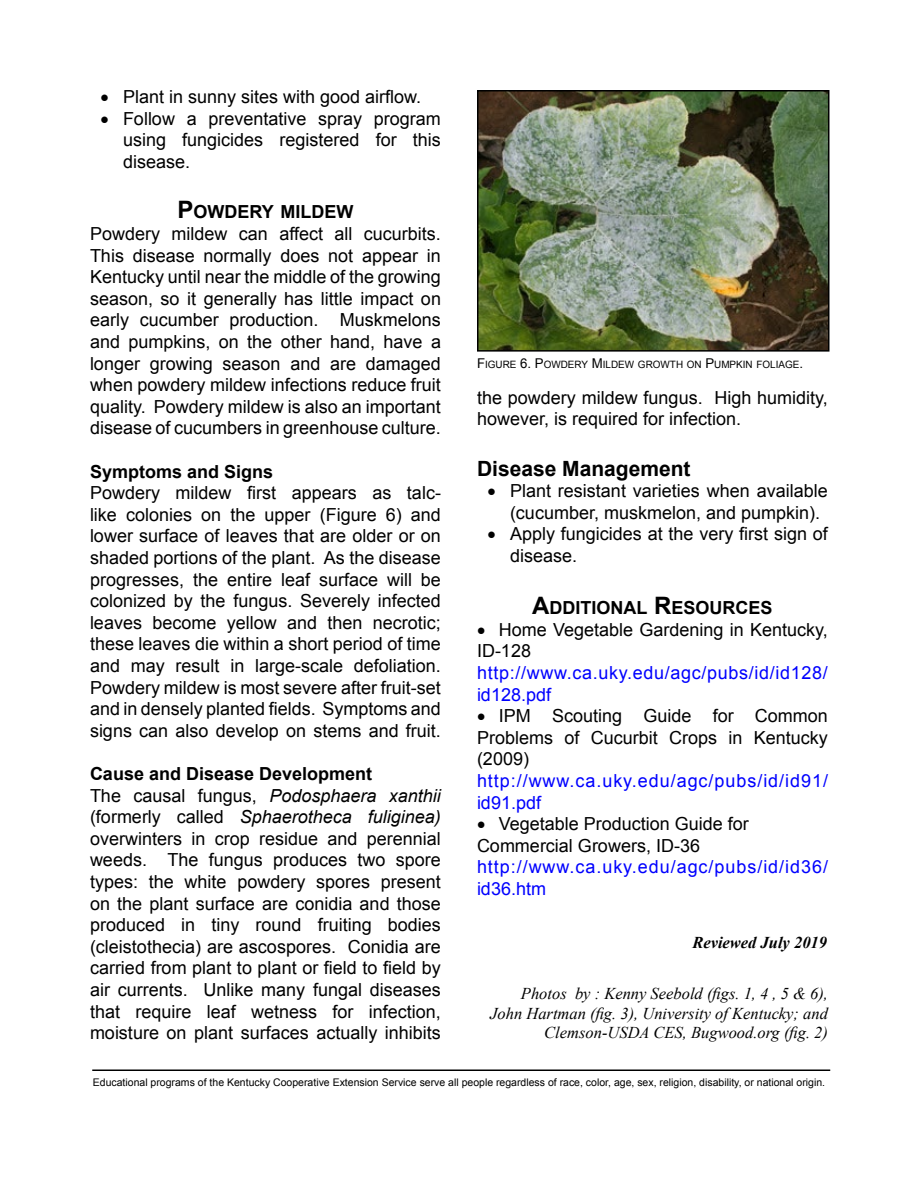
<style>
.page{position:relative;width:918px;height:1188px;background:#fff}
.page>*{position:absolute;margin:0;border:0;box-sizing:border-box;transform-origin:0 0}
.t1{font:700 21px "Arial";color:#000}
.t2{font:18px/21.6px "Arial";color:#000;text-align:justify}
.t3{font:18px/21.6px "Arial";letter-spacing:.055em;color:#00f}
.t4{font:18px/21.6px "Arial";letter-spacing:.035em;color:#00f}
.t5{font:700 18px "Arial";color:#000}
.t6{font:700 18px "Arial";color:#000}
.t7{font:italic 16.5px/19.8px "Times New Roman";color:#000;text-align:right}
.Plain_Text{font:italic 700 16.5px "Times New Roman";color:#000}
.Plain_Text-2{font:10.5px "Arial";color:#000}
.t8{font:10.2px "Arial";color:#000}
.s1{font-size:24px}
.s2{font-style:italic}
.s3{font-size:13.5px}
</style>
<div class="page">
<hr style="left:92px;top:1070px;width:738px;height:1px;background:#000">
<img style="left:480px;top:93px;width:347px;height:256px">
<div style="left:477px;top:90px;width:353px;height:262px;border:2px solid #000"></div>
<p class="t2" style="left:100px;top:86px;width:322px">• Plant in sunny sites with good airflow.</p>
<p class="t2" style="left:123px;top:108px;width:319px;text-indent:-22px">• Follow a preventative spray program using fungicides registered for this disease.</p>
<p class="t6" style="left:178px;top:200px;width:177px"><span class="s1">P</span>OWDERY MILDEW</p>
<p class="t2" style="left:90px;top:223px;width:353px">Powdery mildew can affect all cucurbits.<br>This disease normally does not appear in Kentucky until near the middle of the growing season, so it generally has little impact on early cucumber production. Muskmelons and pumpkins, on the other hand, have a longer growing season and are damaged when powdery mildew infections reduce fruit quality. Powdery mildew is also an important disease of cucumbers in greenhouse culture.</p>
<p class="t5" style="left:90px;top:459px;width:185px">Symptoms and Signs</p>
<p class="t2" style="left:90px;top:482px;width:353px">Powdery mildew first appears as talc&shy;like colonies on the upper (Figure 6) and lower surface of leaves that are older or on shaded portions of the plant. As the disease progresses, the entire leaf surface will be colonized by the fungus. Severely infected leaves become yellow and then necrotic; these leaves die within a short period of time and may result in large-scale defoliation.<br>Powdery mildew is most severe after fruit-set and in densely planted fields. Symptoms and signs can also develop on stems and fruit.</p>
<p class="t5" style="left:90px;top:762px;width:284px">Cause and Disease Development</p>
<p class="t2" style="left:90px;top:785px;width:352px">The causal fungus, <span class="s2">Podosphaera xanthii </span>(formerly called <span class="s2">Sphaerotheca fuliginea) </span>overwinters in crop residue and perennial weeds. The fungus produces two spore types: the white powdery spores present on the plant surface are conidia and those produced in tiny round fruiting bodies (cleistothecia) are ascospores. Conidia are carried from plant to plant or field to field by air currents. Unlike many fungal diseases that require leaf wetness for infection, moisture on plant surfaces actually inhibits</p>
<p class="t8" style="left:477px;top:358px;width:328px"><span class="s3">F</span>IGURE <span class="s3">6. P</span>OWDERY <span class="s3">M</span>ILDEW GROWTH ON <span class="s3">P</span>UMPKIN FOLIAGE<span class="s3">.</span></p>
<p class="t2" style="left:477px;top:387px;width:352px">the powdery mildew fungus. High humidity, however, is required for infection.</p>
<p class="t1" style="left:477px;top:454px;width:215px">Disease Management</p>
<p class="t2" style="left:510px;top:480px;width:319px;text-indent:-22px">• Plant resistant varieties when available (cucumber, muskmelon, and pumpkin).</p>
<p class="t2" style="left:510px;top:523px;width:319px;text-indent:-22px">• Apply fungicides at the very first sign of disease.</p>
<p class="t6" style="left:532px;top:596px;width:242px"><span class="s1">A</span>DDITIONAL <span class="s1">R</span>ESOURCES</p>
<p class="t2" style="left:477px;top:619px;width:352px">• Home Vegetable Gardening in Kentucky,<br>ID-128</p>
<p class="t4" style="left:477px;top:662px;width:352px">http://www.ca.uky.edu/agc/pubs/id/id128/ id128.pdf</p>
<p class="t2" style="left:477px;top:705px;width:352px">• IPM Scouting Guide for Common Problems of Cucurbit Crops in Kentucky (2009)</p>
<p class="t3" style="left:477px;top:770px;width:353px">http://www.ca.uky.edu/agc/pubs/id/id91/ id91.pdf</p>
<p class="t2" style="left:477px;top:813px;width:273px">• Vegetable Production Guide for<br>Commercial Growers, ID-36</p>
<p class="t3" style="left:477px;top:856px;width:353px">http://www.ca.uky.edu/agc/pubs/id/id36/ id36.htm</p>
<p class="Plain_Text" style="left:692px;top:931px;width:136px">Reviewed July 2019</p>
<p class="t7" style="left:490px;top:983px;width:339px">Photos by : Kenny Seebold (figs. 1, 4 , 5 &amp; 6),<br>John Hartman (fig. 3), University of Kentucky; and<br>Clemson-USDA CES, Bugwood.org (fig. 2)</p>
<p class="Plain_Text-2" style="left:93px;top:1076px;width:734px">Educational programs of the Kentucky Cooperative Extension Service serve all people regardless of race, color, age, sex, religion, disability, or national origin.</p>
</div>
